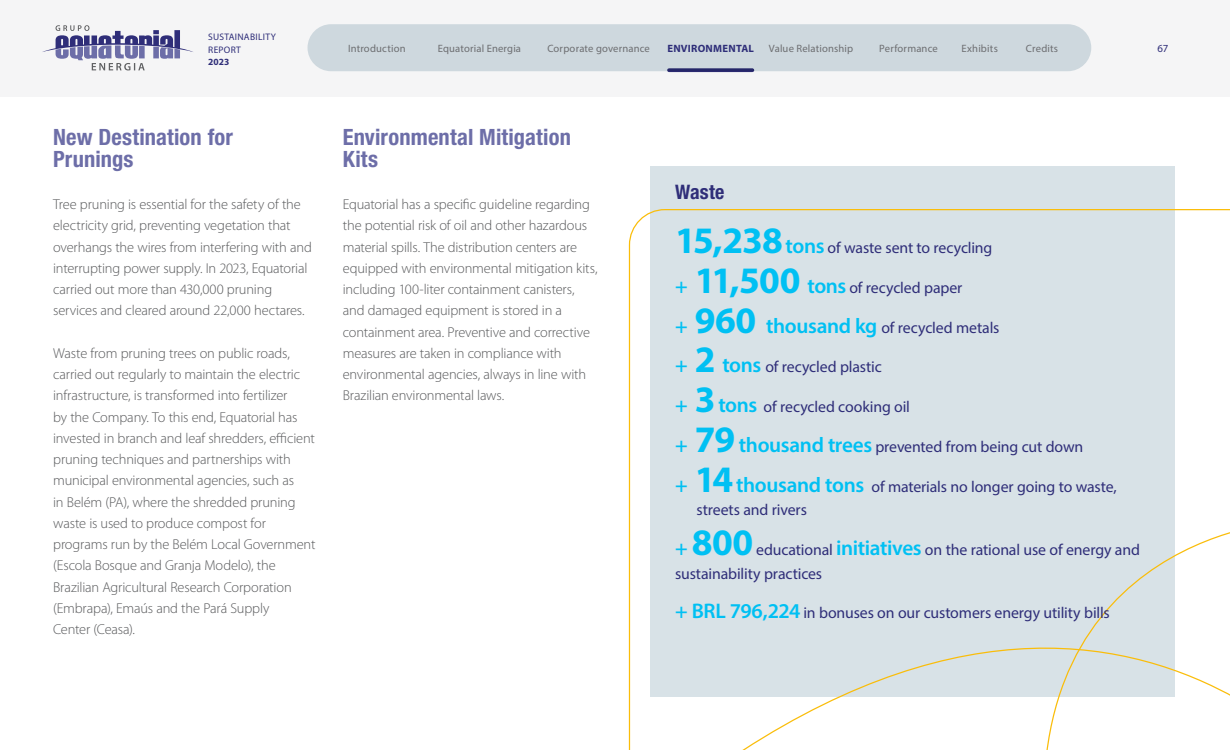
<style>
.page{position:relative;width:1230px;height:750px;background:#fff}
.page>*{position:absolute;margin:0;border:0;box-sizing:border-box;transform-origin:0 0}
._04_texto_corrido{font:700 37.5px "Myriad Pro";color:#00c0f3}
._03_subtitulo_x_1_1_1{font:700 condensed 22.5px/21.2px "Helvetica Neue LT Std";letter-spacing:.005em;color:#6d6ea8}
._02_subtitulo_x_1_1{font:700 condensed 20px "Helvetica Neue LT Std";letter-spacing:.01em;color:#2f2e79}
._04_texto_corrido-2{font:15.75px/23.4px "Myriad Pro";letter-spacing:-.01em;color:#2f2e79}
._04_texto_corrido-3{font:300 14.38px/21.2px "Myriad Pro";letter-spacing:-.01em;color:#58595b}
.t1{font:10.88px "Myriad Pro";color:#2f2e79}
.t2{font:10.62px "Myriad Pro";letter-spacing:.015em;color:#6d6e71}
.t3{font:700 10.62px "Myriad Pro";letter-spacing:.025em;color:#2f2e79}
.t4{font:9.5px/12.2px "Myriad Pro";letter-spacing:.03em;color:#2f2e79}
.t5{font:700 9.5px "Myriad Pro";color:#2f2e79}
.s1{font-weight:700;font-size:37.5px;color:#00c0f3}
.s2{font-weight:600;font-size:21.12px;color:#00c0f3}
.s3{font-weight:600;font-size:21.12px}
</style>
<div class="page">
<div style="left:650px;top:167px;width:525px;height:530px;background:#d8e2e7"></div>
<svg style="left:628px;top:209px;width:602px;height:541px"></svg>
<svg style="left:699px;top:450px;width:531px;height:300px"></svg>
<svg style="left:1000px;top:521px;width:230px;height:229px"></svg>
<div style="left:0;top:0;width:1230px;height:96px;background:#f5f5f6"></div>
<svg style="left:42px;top:25px;width:151px;height:45px"></svg>
<div style="left:308px;top:24px;width:783px;height:47px;background:#ced8de;border-radius:24px"></div>
<svg style="left:669px;top:68px;width:83px;height:4px"></svg>
<p class="t4" style="left:208px;top:31px;width:69px">SUSTAINABILITY<br>REPORT</p>
<p class="t5" style="left:208px;top:55px;width:23px">2023</p>
<p class="_03_subtitulo_x_1_1_1" style="left:53px;top:126px;width:181px">New Destination for<br>Prunings</p>
<p class="_04_texto_corrido-3" style="left:53px;top:194px;width:260px">Tree pruning is essential for the safety of the electricity grid, preventing vegetation that overhangs the wires from interfering with and interrupting power supply. In 2023, Equatorial carried out more than 430,000 pruning services and cleared around 22,000 hectares.</p>
<p class="_04_texto_corrido-3" style="left:53px;top:343px;width:264px">Waste from pruning trees on public roads, carried out regularly to maintain the electric infrastructure, is transformed into fertilizer<br>by the Company. To this end, Equatorial has invested in branch and leaf shredders, efficient pruning techniques and partnerships with municipal environmental agencies, such as<br>in Belém (PA), where the shredded pruning waste is used to produce compost for programs run by the Belém Local Government (Escola Bosque and Granja Modelo), the Brazilian Agricultural Research Corporation (Embrapa), Emaús and the Pará Supply<br>Center (Ceasa).</p>
<p class="t2" style="left:348px;top:42px;width:59px">Introduction</p>
<p class="t2" style="left:438px;top:42px;width:85px">Equatorial Energia</p>
<p class="t2" style="left:547px;top:42px;width:104px">Corporate governance</p>
<p class="t3" style="left:667px;top:41px;width:88px">ENVIRONMENTAL</p>
<p class="t2" style="left:769px;top:42px;width:86px">Value Relationship</p>
<p class="t2" style="left:879px;top:42px;width:60px">Performance</p>
<p class="t2" style="left:962px;top:42px;width:38px">Exhibits</p>
<p class="t2" style="left:1026px;top:42px;width:34px">Credits</p>
<p class="t1" style="left:1158px;top:42px;width:12px">67</p>
<p class="_03_subtitulo_x_1_1_1" style="left:343px;top:126px;width:230px">Environmental Mitigation<br>Kits</p>
<p class="_04_texto_corrido-3" style="left:343px;top:194px;width:256px">Equatorial has a specific guideline regarding the potential risk of oil and other hazardous material spills. The distribution centers are equipped with environmental mitigation kits, including 100-liter containment canisters, and damaged equipment is stored in a containment area. Preventive and corrective measures are taken in compliance with environmental agencies, always in line with Brazilian environmental laws.</p>
<p class="_02_subtitulo_x_1_1" style="left:675px;top:179px;width:51px">Waste</p>
<p class="_04_texto_corrido-2" style="left:675px;top:236px;width:319px"><span class="s1">15,238</span><span class="s2">tons</span> of waste sent to recycling</p>
<p class="_04_texto_corrido-2" style="left:675px;top:276px;width:289px"><span class="s2">+</span> <span class="s1">11,500</span> <span class="s2">tons</span> of recycled paper</p>
<p class="_04_texto_corrido-2" style="left:675px;top:315px;width:326px"><span class="s2">+</span> <span class="s1">960</span> <span class="s2">thousand kg</span> of recycled metals</p>
<p class="_04_texto_corrido-2" style="left:675px;top:355px;width:208px"><span class="s2">+</span> <span class="s1">2</span> <span class="s2">tons</span> of recycled plastic</p>
<p class="_04_texto_corrido-2" style="left:675px;top:395px;width:236px"><span class="s2">+</span> <span class="s1">3</span><span class="s2">tons</span> of recycled cooking oil</p>
<p class="_04_texto_corrido-2" style="left:675px;top:435px;width:410px"><span class="s2">+</span> <span class="s1">79</span> <span class="s2">thousand trees</span> prevented from being cut down</p>
<p class="_04_texto_corrido-2" style="left:696px;top:475px;width:422px;text-indent:-21px"><span class="s2">+</span> <span class="s1">14</span><span class="s2">thousand tons</span> of materials no longer going to waste, streets and rivers</p>
<p class="_04_texto_corrido" style="left:675px;top:518px;width:80px"><span class="s3">+</span> 800</p>
<p class="_04_texto_corrido-2" style="left:675px;top:538px;width:466px;text-indent:81px">educational <span class="s2">initiatives</span> on the rational use of energy and sustainability practices</p>
<p class="_04_texto_corrido-2" style="left:675px;top:601px;width:436px"><span class="s2">+ BRL 796,224</span> in bonuses on our customers energy utility bills</p>
</div>
